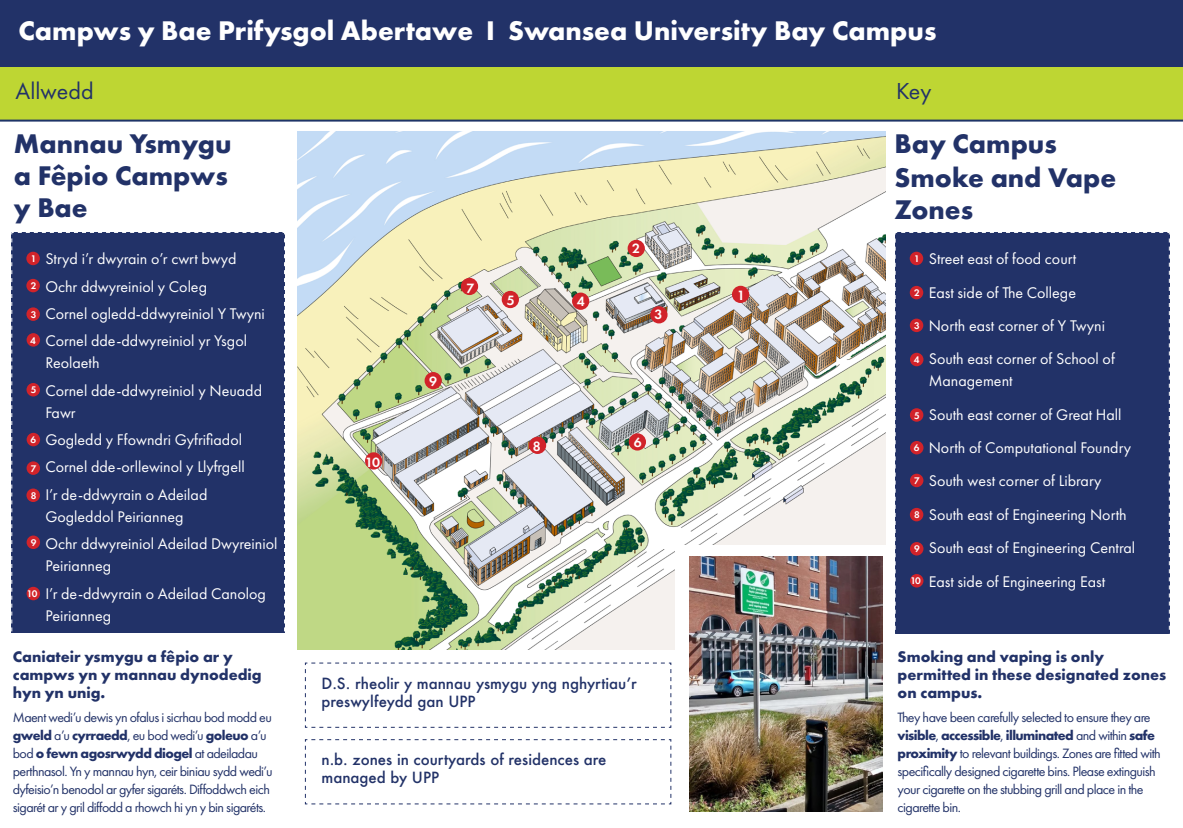
<style>
.page{position:relative;width:1183px;height:828px;background:#fff}
.page>*{position:absolute;margin:0;border:0;box-sizing:border-box;transform-origin:0 0}
.body{font:700 28px/33px "Futura PT";color:#223268}
.body-2{font:700 28px "Futura PT";color:#fff}
.body-3{font:24px "Futura PT";color:#223268}
.Paragraph_Style_2{font:16px/22px "Futura PT";color:#fff}
.body-4{font:700 16px/18px "Futura PT";color:#223268}
.t1{font:500 15px/18px "Futura";color:#223268}
.body-5{font:14px/18px "Futura PT";letter-spacing:-.04em;color:#223268}
.body-6{font:600 14px "Futura PT";color:#fff}
.body-7{font:600 10px "Futura PT";color:#fff}
.s1{font-weight:700}
</style>
<div class="page">
<div style="left:0;top:67px;width:1182px;height:53px;background:#bed633"></div>
<hr style="left:0;top:119px;width:1182px;height:2px;background:#1e3467">
<img style="left:297px;top:132px;width:588px;height:517px">
<div style="left:675px;top:544px;width:218px;height:109px;background:#fff"></div>
<div style="left:895px;top:232px;width:275px;height:402px;background:#223268"></div>
<div style="left:0;top:0;width:1182px;height:67px;background:#223268"></div>
<div style="left:910px;top:574px;width:13px;height:13px;background:#d1232a;border-radius:50%"></div>
<div style="left:732px;top:285px;width:17px;height:18px;background:#d1232a;border-radius:50%"></div>
<div style="left:627px;top:240px;width:18px;height:17px;background:#d1232a;border-radius:50%"></div>
<div style="left:650px;top:306px;width:17px;height:17px;background:#d1232a;border-radius:50%"></div>
<div style="left:572px;top:292px;width:17px;height:18px;background:#d1232a;border-radius:50%"></div>
<div style="left:529px;top:436px;width:17px;height:18px;background:#d1232a;border-radius:50%"></div>
<div style="left:501px;top:291px;width:18px;height:17px;background:#d1232a;border-radius:50%"></div>
<div style="left:461px;top:278px;width:17px;height:17px;background:#d1232a;border-radius:50%"></div>
<div style="left:628px;top:433px;width:18px;height:17px;background:#d1232a;border-radius:50%"></div>
<div style="left:424px;top:372px;width:18px;height:17px;background:#d1232a;border-radius:50%"></div>
<div style="left:365px;top:452px;width:17px;height:17px;background:#d1232a;border-radius:50%"></div>
<div style="left:11px;top:232px;width:274px;height:401px;background:#223268"></div>
<img style="left:689px;top:556px;width:193px;height:255px">
<div style="left:27px;top:586px;width:13px;height:14px;background:#d1232a;border-radius:50%"></div>
<svg style="left:304px;top:662px;width:368px;height:66px"></svg>
<svg style="left:304px;top:739px;width:368px;height:65px"></svg>
<p class="body-2" style="left:18px;top:12px;width:919px">Campws y Bae Prifysgol Abertawe I Swansea University Bay Campus</p>
<p class="body-3" style="left:16px;top:77px;width:80px">Allwedd</p>
<p class="body-3" style="left:896px;top:77px;width:37px">Key</p>
<p class="body" style="left:14px;top:127px;width:219px;line-height:32px">Mannau Ysmygu a Fêpio Campws y Bae</p>
<p class="Paragraph_Style_2" style="left:45px;top:248px;width:193px">Stryd i’r dwyrain o’r cwrt bwyd</p>
<p class="Paragraph_Style_2" style="left:45px;top:275px;width:163px">Ochr ddwyreiniol y Coleg</p>
<p class="Paragraph_Style_2" style="left:45px;top:302px;width:221px">Cornel ogledd-ddwyreiniol Y Twyni</p>
<p class="Paragraph_Style_2" style="left:45px;top:330px;width:203px">Cornel dde-ddwyreiniol yr Ysgol<br>Reolaeth</p>
<p class="Paragraph_Style_2" style="left:45px;top:379px;width:218px">Cornel dde-ddwyreiniol y Neuadd<br>Fawr</p>
<p class="Paragraph_Style_2" style="left:45px;top:428px;width:198px">Gogledd y Ffowndri Gyfrifiadol</p>
<p class="Paragraph_Style_2" style="left:45px;top:456px;width:201px">Cornel dde-orllewinol y Llyfrgell</p>
<p class="Paragraph_Style_2" style="left:45px;top:483px;width:164px">I’r de-ddwyrain o Adeilad<br>Gogleddol Peirianneg</p>
<p class="Paragraph_Style_2" style="left:45px;top:532px;width:234px">Ochr ddwyreiniol Adeilad Dwyreiniol<br>Peirianneg</p>
<p class="Paragraph_Style_2" style="left:45px;top:582px;width:222px">I’r de-ddwyrain o Adeilad Canolog<br>Peirianneg</p>
<p class="body-7" style="left:31px;top:252px;width:7px">1</p>
<p class="body-7" style="left:31px;top:279px;width:7px">2</p>
<p class="body-7" style="left:31px;top:308px;width:7px">3</p>
<p class="body-7" style="left:30px;top:334px;width:7px">4</p>
<p class="body-7" style="left:31px;top:383px;width:7px">5</p>
<p class="body-7" style="left:30px;top:433px;width:7px">6</p>
<p class="body-7" style="left:31px;top:462px;width:7px">7</p>
<p class="body-7" style="left:31px;top:489px;width:7px">8</p>
<p class="body-7" style="left:31px;top:536px;width:7px">9</p>
<p class="body-7" style="left:27px;top:587px;width:12px">10</p>
<p class="body-4" style="left:13px;top:647px;width:250px">Caniateir ysmygu a fêpio ar y campws yn y mannau dynodedig hyn yn unig.</p>
<p class="body-5" style="left:13px;top:708px;width:261px">Maent wedi’u dewis yn ofalus i sicrhau bod modd eu <span class="s1">gweld</span> a’u <span class="s1">cyrraedd</span>, eu bod wedi’u <span class="s1">goleuo</span> a’u bod <span class="s1">o fewn agosrwydd diogel</span> at adeiladau perthnasol. Yn y mannau hyn, ceir biniau sydd wedi’u dyfeisio’n benodol ar gyfer sigaréts. Diffoddwch eich sigarét ar y gril diffodd a rhowch hi yn y bin sigaréts.</p>
<p class="body-6" style="left:365px;top:453px;width:16px">10</p>
<p class="body-6" style="left:466px;top:279px;width:9px">7</p>
<p class="body-6" style="left:429px;top:372px;width:9px">9</p>
<p class="body-6" style="left:506px;top:292px;width:9px">5</p>
<p class="body-6" style="left:533px;top:437px;width:9px">8</p>
<p class="body-6" style="left:577px;top:293px;width:9px">4</p>
<p class="body-6" style="left:632px;top:239px;width:9px">2</p>
<p class="body-6" style="left:654px;top:305px;width:9px">3</p>
<p class="body-6" style="left:633px;top:433px;width:9px">6</p>
<p class="t1" style="left:321px;top:673px;width:317px">D.S. rheolir y mannau ysmygu yng nghyrtiau’r preswylfeydd gan UPP</p>
<p class="t1" style="left:321px;top:750px;width:287px">n.b. zones in courtyards of residences are managed by UPP</p>
<p class="body-6" style="left:737px;top:286px;width:9px">1</p>
<p class="body" style="left:894px;top:127px;width:223px">Bay Campus<br>Smoke and Vape<br>Zones</p>
<p class="Paragraph_Style_2" style="left:928px;top:248px;width:149px">Street east of food court</p>
<p class="Paragraph_Style_2" style="left:928px;top:281px;width:149px">East side of The College</p>
<p class="Paragraph_Style_2" style="left:928px;top:314px;width:178px">North east corner of Y Twyni</p>
<p class="Paragraph_Style_2" style="left:928px;top:348px;width:188px">South east corner of School of<br>Management</p>
<p class="Paragraph_Style_2" style="left:928px;top:403px;width:194px">South east corner of Great Hall</p>
<p class="Paragraph_Style_2" style="left:928px;top:436px;width:204px">North of Computational Foundry</p>
<p class="Paragraph_Style_2" style="left:928px;top:470px;width:174px">South west corner of Library</p>
<p class="Paragraph_Style_2" style="left:928px;top:503px;width:199px">South east of Engineering North</p>
<p class="Paragraph_Style_2" style="left:928px;top:536px;width:208px">South east of Engineering Central</p>
<p class="Paragraph_Style_2" style="left:928px;top:570px;width:178px">East side of Engineering East</p>
<p class="body-7" style="left:914px;top:252px;width:7px">1</p>
<p class="body-7" style="left:914px;top:286px;width:7px">2</p>
<p class="body-7" style="left:914px;top:319px;width:7px">3</p>
<p class="body-7" style="left:913px;top:353px;width:7px">4</p>
<p class="body-7" style="left:914px;top:409px;width:7px">5</p>
<p class="body-7" style="left:913px;top:441px;width:7px">6</p>
<p class="body-7" style="left:914px;top:474px;width:7px">7</p>
<p class="body-7" style="left:914px;top:508px;width:7px">8</p>
<p class="body-7" style="left:914px;top:542px;width:7px">9</p>
<p class="body-7" style="left:910px;top:574px;width:12px">10</p>
<p class="body-4" style="left:897px;top:647px;width:270px">Smoking and vaping is only permitted in these designated zones on campus.</p>
<p class="body-5" style="left:897px;top:708px;width:265px">They have been carefully selected to ensure they are <span class="s1">visible</span>, <span class="s1">accessible</span>, <span class="s1">illuminated</span> and within <span class="s1">safe proximity</span> to relevant buildings. Zones are fitted with specifically designed cigarette bins. Please extinguish your cigarette on the stubbing grill and place in the cigarette bin.</p>
</div>
